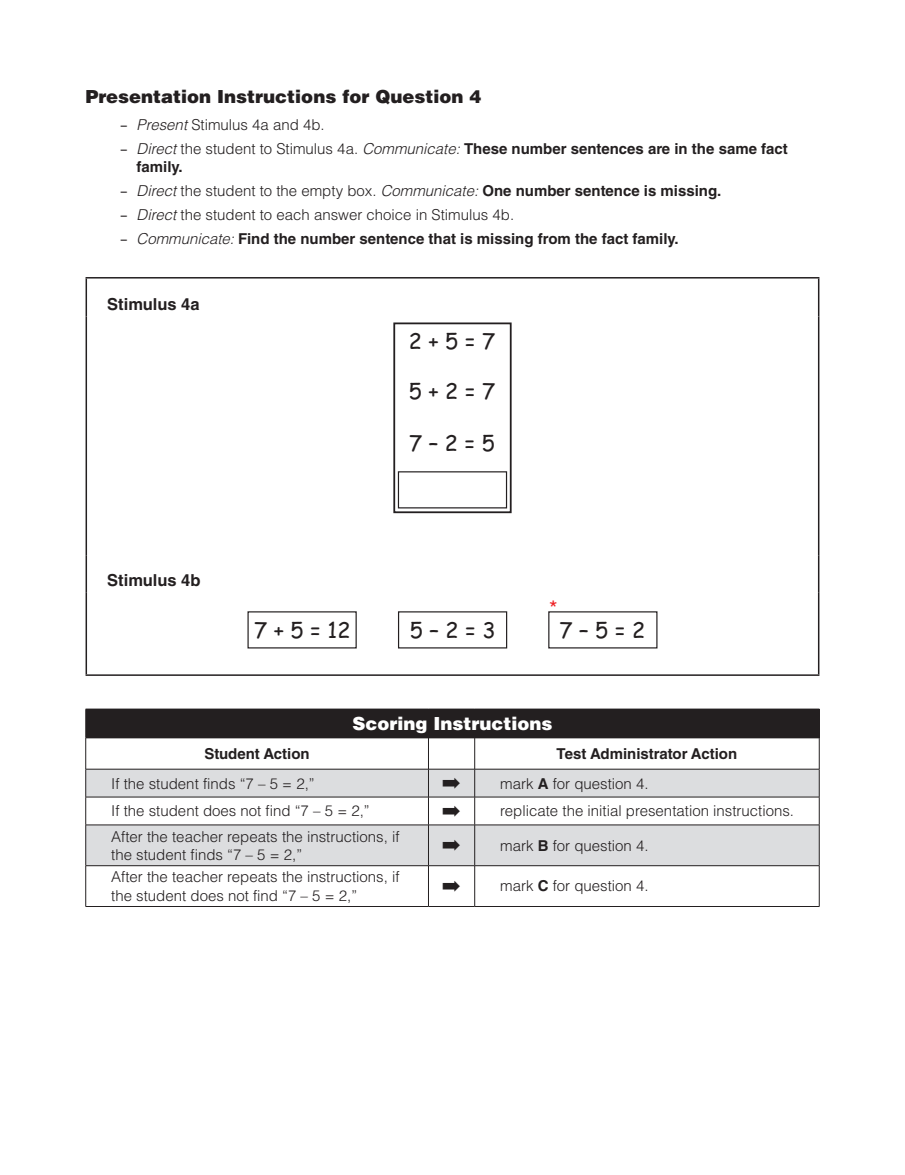
<style>
.page{position:relative;width:905px;height:1175px;background:#fff}
.page>*{position:absolute;margin:0;border:0;box-sizing:border-box;transform-origin:0 0}
.t1{font:21.6px "Comic Sans MS";color:#231f20}
.t2{font:21.6px "Helvetica LT Std";color:#ee1f23}
.t3{font:900 18px "Helvetica LT Std";color:#231f20}
.t4{font:900 18px "Helvetica LT Std";color:#fff}
.t5{font:700 16.5px "Helvetica LT Std";color:#231f20}
.t6{font:300 15px/18px "Helvetica LT Std";color:#231f20}
.t7{font:700 15px/24px "Helvetica LT Std";color:#231f20}
.s1{font-weight:400;font-stretch:condensed}
.s2{font-style:italic}
.s3{font-weight:700}
.s4{font-weight:300;font-style:italic}
.s5{font-weight:300}
</style>
<div class="page">
<hr style="left:86px;top:277px;width:733px;height:1px;background:#231f20">
<hr style="left:86px;top:278px;width:1px;height:38px;background:#231f20">
<hr style="left:818px;top:278px;width:1px;height:38px;background:#231f20">
<hr style="left:86px;top:316px;width:1px;height:239px;background:#231f20">
<hr style="left:818px;top:316px;width:1px;height:239px;background:#231f20">
<hr style="left:86px;top:555px;width:1px;height:37px;background:#231f20">
<hr style="left:818px;top:555px;width:1px;height:37px;background:#231f20">
<hr style="left:86px;top:592px;width:1px;height:82px;background:#231f20">
<hr style="left:818px;top:592px;width:1px;height:82px;background:#231f20">
<hr style="left:86px;top:674px;width:733px;height:2px;background:#231f20">
<div style="left:393px;top:322px;width:118px;height:191px;border:2px solid #231f20"></div>
<div style="left:398px;top:471px;width:109px;height:37px;background:#fff;border:1px solid #231f20"></div>
<div style="left:86px;top:709px;width:733px;height:29px;background:#231f20"></div>
<div style="left:86px;top:769px;width:342px;height:28px;background:#dcdddf"></div>
<div style="left:428px;top:769px;width:46px;height:28px;background:#dcdddf"></div>
<div style="left:474px;top:769px;width:345px;height:28px;background:#dcdddf"></div>
<div style="left:86px;top:825px;width:342px;height:40px;background:#dcdddf"></div>
<div style="left:428px;top:825px;width:46px;height:40px;background:#dcdddf"></div>
<div style="left:474px;top:825px;width:345px;height:40px;background:#dcdddf"></div>
<svg style="left:85px;top:709px;width:1px;height:28px"></svg>
<svg style="left:819px;top:709px;width:1px;height:28px"></svg>
<hr style="left:85px;top:738px;width:1px;height:31px;background:#231f20">
<hr style="left:428px;top:738px;width:1px;height:31px;background:#231f20">
<hr style="left:474px;top:738px;width:1px;height:31px;background:#231f20">
<hr style="left:819px;top:738px;width:1px;height:31px;background:#231f20">
<hr style="left:86px;top:769px;width:342px;height:1px;background:#231f20">
<hr style="left:474px;top:769px;width:345px;height:1px;background:#231f20">
<hr style="left:86px;top:796px;width:342px;height:1px;background:#231f20">
<svg style="left:85px;top:769px;width:1px;height:55px"></svg>
<hr style="left:474px;top:796px;width:345px;height:1px;background:#231f20">
<svg style="left:819px;top:769px;width:1px;height:55px"></svg>
<hr style="left:86px;top:824px;width:342px;height:1px;background:#231f20">
<hr style="left:85px;top:825px;width:1px;height:40px;background:#231f20">
<hr style="left:474px;top:824px;width:345px;height:1px;background:#231f20">
<hr style="left:819px;top:825px;width:1px;height:40px;background:#231f20">
<hr style="left:86px;top:865px;width:342px;height:1px;background:#231f20">
<hr style="left:85px;top:866px;width:1px;height:40px;background:#231f20">
<hr style="left:474px;top:865px;width:345px;height:1px;background:#231f20">
<hr style="left:819px;top:866px;width:1px;height:40px;background:#231f20">
<hr style="left:86px;top:906px;width:342px;height:1px;background:#231f20">
<hr style="left:474px;top:906px;width:345px;height:1px;background:#231f20">
<hr style="left:428px;top:769px;width:46px;height:1px;background:#231f20">
<hr style="left:428px;top:796px;width:46px;height:1px;background:#231f20">
<svg style="left:428px;top:769px;width:1px;height:55px"></svg>
<svg style="left:474px;top:769px;width:1px;height:55px"></svg>
<hr style="left:428px;top:824px;width:46px;height:1px;background:#231f20">
<hr style="left:428px;top:825px;width:1px;height:40px;background:#231f20">
<hr style="left:474px;top:825px;width:1px;height:40px;background:#231f20">
<hr style="left:428px;top:865px;width:46px;height:1px;background:#231f20">
<hr style="left:428px;top:866px;width:1px;height:40px;background:#231f20">
<hr style="left:474px;top:866px;width:1px;height:40px;background:#231f20">
<hr style="left:428px;top:906px;width:46px;height:1px;background:#231f20">
<p class="t3" style="left:86px;top:85px;width:397px">Presentation Instructions for Question 4</p>
<p class="t6" style="left:120px;top:112px;width:669px;line-height:24px"><span class="s1">−</span> <span class="s2">Present</span> Stimulus 4a and 4b.<br><span class="s1">−</span> <span class="s2">Direct</span> the student to Stimulus 4a. <span class="s2">Communicate:</span> <span class="s3">These number sentences are in the same fact</span></p>
<p class="t7" style="left:120px;top:154px;width:603px;text-indent:16px">family.<br><span class="s1">−</span> <span class="s4">Direct</span> <span class="s5">the student to the empty box.</span> <span class="s4">Communicate:</span> One number sentence is missing. <span class="s1">−</span> <span class="s4">Direct</span> <span class="s5">the student to each answer choice in Stimulus 4b.<br></span><span class="s1">−</span> <span class="s4">Communicate:</span> Find the number sentence that is missing from the fact family.</p>
<p class="t5" style="left:107px;top:294px;width:94px">Stimulus 4a</p>
<p class="t5" style="left:107px;top:570px;width:95px">Stimulus 4b</p>
<p class="t1" style="left:408px;top:325px;width:88px">2 + 5 = 7</p>
<p class="t1" style="left:408px;top:375px;width:88px">5 + 2 = 7</p>
<p class="t1" style="left:409px;top:427px;width:87px">7 – 2 = 5</p>
<p class="t2" style="left:549px;top:596px;width:10px">*</p>
<p class="t1" style="left:254px;top:614px;width:98px">7 + 5 = 12</p>
<p class="t1" style="left:410px;top:614px;width:87px">5 – 2 = 3</p>
<p class="t1" style="left:559px;top:614px;width:87px">7 – 5 = 2</p>
<p class="t4" style="left:352px;top:711px;width:201px">Scoring Instructions</p>
<p class="t7" style="left:204px;top:741px;width:107px">Student Action</p>
<p class="t7" style="left:556px;top:741px;width:182px">Test Administrator Action</p>
<p class="t6" style="left:111px;top:774px;width:205px">If the student finds “7 – 5 = 2,”</p>
<p class="t6" style="left:500px;top:774px;width:150px">mark <span class="s3">A</span> for question 4.</p>
<p class="t6" style="left:111px;top:802px;width:260px">If the student does not find “7 – 5 = 2,”</p>
<p class="t6" style="left:500px;top:802px;width:295px">replicate the initial presentation instructions.</p>
<p class="t6" style="left:111px;top:827px;width:290px">After the teacher repeats the instructions, if the student finds “7 – 5 = 2,”</p>
<p class="t6" style="left:500px;top:836px;width:150px">mark <span class="s3">B</span> for question 4.</p>
<p class="t6" style="left:111px;top:868px;width:290px">After the teacher repeats the instructions, if the student does not find “7 – 5 = 2,”</p>
<p class="t6" style="left:500px;top:877px;width:150px">mark <span class="s3">C</span> for question 4.</p>
</div>
